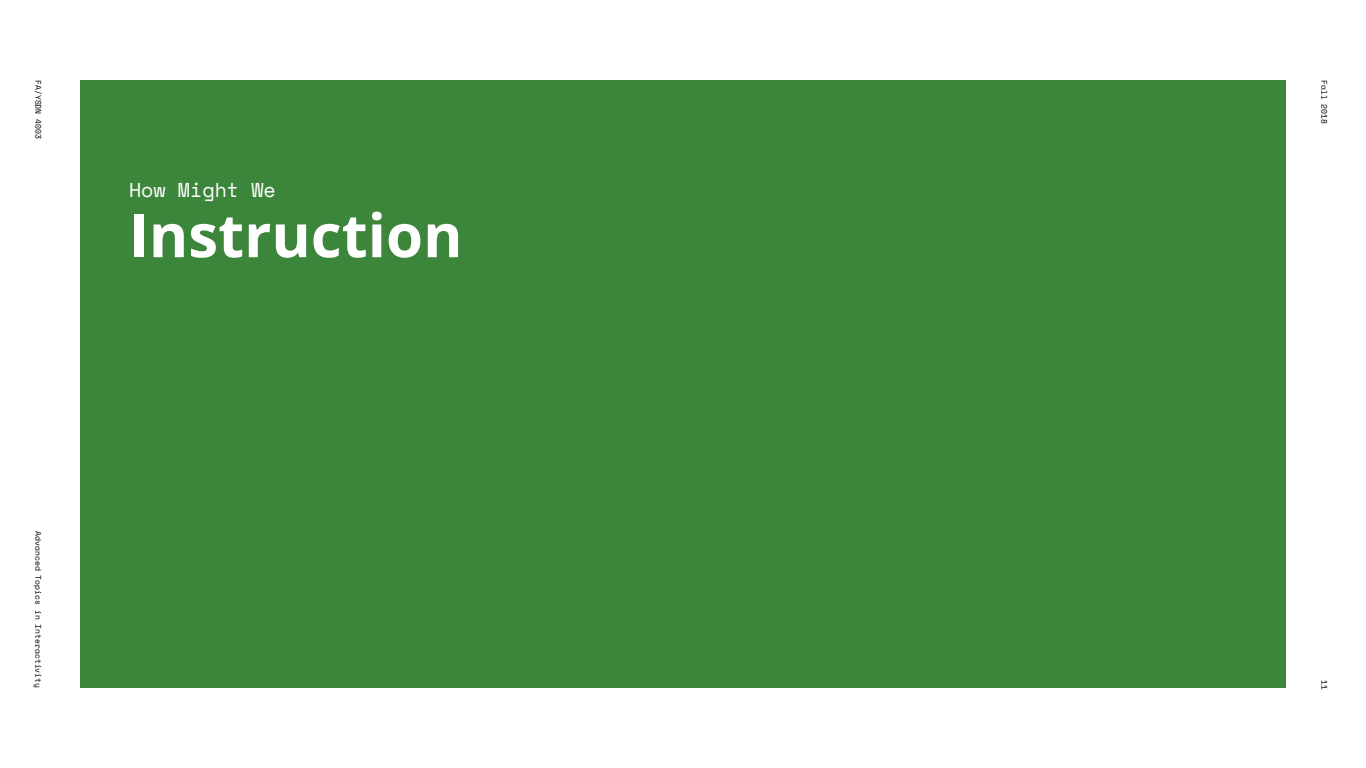
<style>
.page{position:relative;width:1366px;height:768px;background:#fff}
.page>*{position:absolute;margin:0;border:0;box-sizing:border-box;transform-origin:0 0}
.t1{font:700 60px "Open Sans";color:#fff}
.t2{font:20px "Space Mono";color:#fff}
.t3{font:8px "Space Mono";color:#000}
</style>
<div class="page">
<div style="left:80px;top:80px;width:1206px;height:608px;background:#3c863c"></div>
<p class="t3" style="left:44px;top:80px;width:60px;rotate:90deg">FA/YSDN 4003</p>
<p class="t2" style="left:129px;top:175px;width:148px">How Might We</p>
<p class="t1" style="left:129px;top:193px;width:335px">Instruction</p>
<p class="t3" style="left:44px;top:531px;width:158px;rotate:90deg">Advanced Topics in Interactivity</p>
<p class="t3" style="left:1330px;top:80px;width:46px;rotate:90deg">Fall 2018</p>
<p class="t3" style="left:1330px;top:680px;width:11px;rotate:90deg">11</p>
</div>
